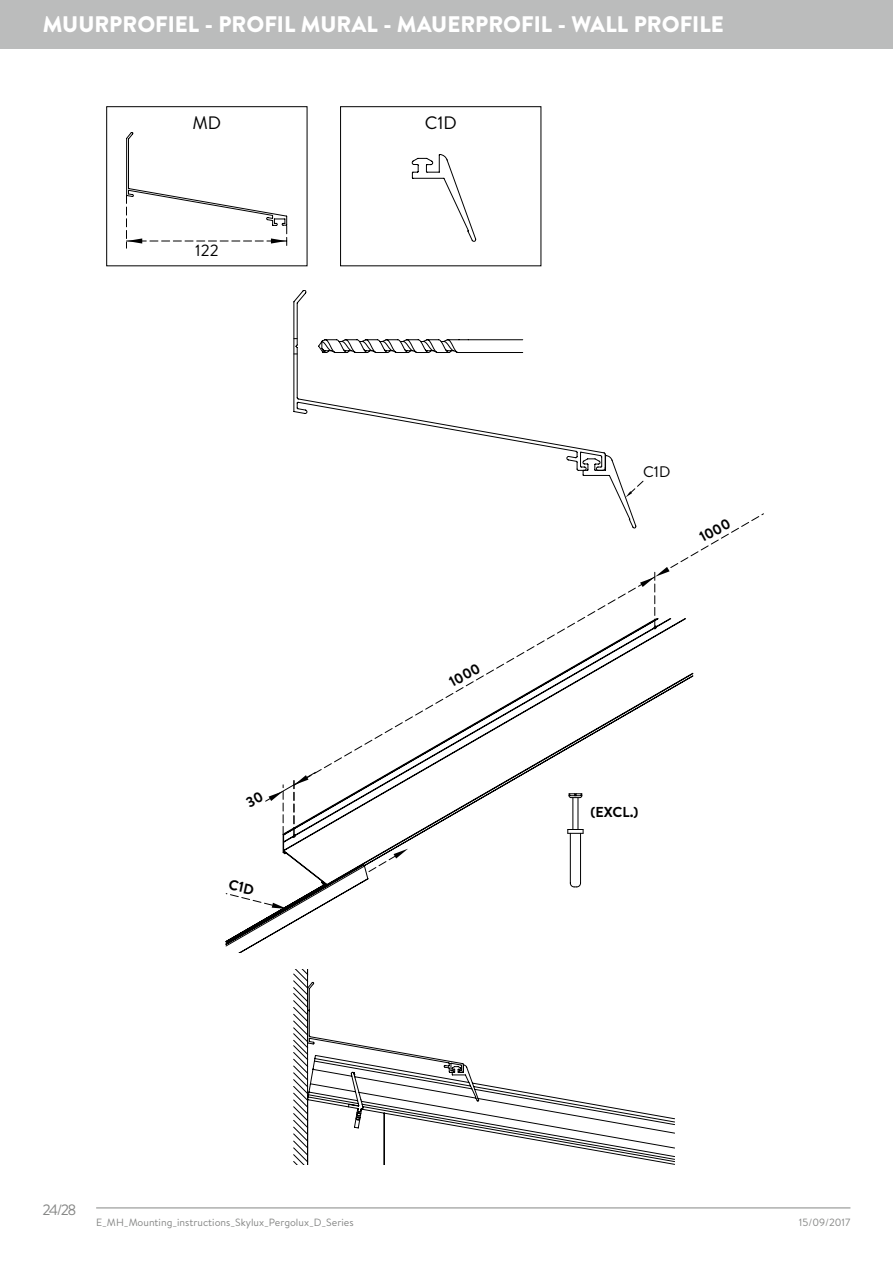
<style>
.page{position:relative;width:893px;height:1263px;background:#fff}
.page>*{position:absolute;margin:0;border:0;box-sizing:border-box;transform-origin:0 0}
.t1{font:900 22.5px "Brandon Text";color:#fff}
.t2{font:18px "Brandon Text";color:#000}
.t3{font:16.2px "Brandon Text";color:#000}
.t4{font:15.3px "Brandon Text";color:#000}
.t5{font:15px "Brandon Text";color:#868786}
.t6{font:700 14.4px "Brandon Text";color:#000}
.t7{font:10.5px "Brandon Text";color:#868786}
</style>
<div class="page">
<hr style="left:96px;top:1207px;width:754px;height:1px;background:#868786">
<div style="left:0;top:0;width:893px;height:49px;background:#bbbcbc"></div>
<svg style="left:637px;top:480px;width:7px;height:7px"></svg>
<svg style="left:294px;top:290px;width:24px;height:124px"></svg>
<svg style="left:318px;top:339px;width:319px;height:189px"></svg>
<svg style="left:308px;top:969px;width:366px;height:195px"></svg>
<svg style="left:293px;top:969px;width:15px;height:195px"></svg>
<svg style="left:226px;top:618px;width:468px;height:334px"></svg>
<svg style="left:567px;top:793px;width:17px;height:94px"></svg>
<svg style="left:640px;top:513px;width:124px;height:115px"></svg>
<svg style="left:368px;top:849px;width:40px;height:23px"></svg>
<svg style="left:126px;top:132px;width:161px;height:116px"></svg>
<div style="left:106px;top:106px;width:201px;height:160px;border:1px solid #000"></div>
<svg style="left:412px;top:154px;width:64px;height:88px"></svg>
<div style="left:340px;top:106px;width:201px;height:160px;border:1px solid #000"></div>
<svg style="left:245px;top:771px;width:71px;height:64px"></svg>
<svg style="left:226px;top:879px;width:61px;height:30px"></svg>
<h1 class="t1" style="left:43px;top:8px;width:683px">MUURPROFIEL - PROFIL MURAL - MAUERPROFIL - WALL PROFILE</h1>
<h2 class="t2" style="left:192px;top:111px;width:30px">MD</h2>
<h2 class="t2" style="left:425px;top:111px;width:34px">C1D</h2>
<h3 class="t3" style="left:195px;top:239px;width:25px">122</h3>
<h3 class="t6" style="left:445px;top:674px;width:35px;rotate:-28deg">1000</h3>
<h3 class="t4" style="left:643px;top:461px;width:29px">C1D</h3>
<h3 class="t6" style="left:696px;top:529px;width:35px;rotate:-28deg">1000</h3>
<h3 class="t6" style="left:591px;top:802px;width:49px">(EXCL.)</h3>
<h3 class="t5" style="left:43px;top:1199px;width:35px">24/28</h3>
<p class="t7" style="left:96px;top:1215px;width:259px">E_MH_Mounting_instructions_Skylux_Pergolux_D_Series</p>
<p class="t7" style="left:799px;top:1215px;width:53px">15/09/2017</p>
</div>
